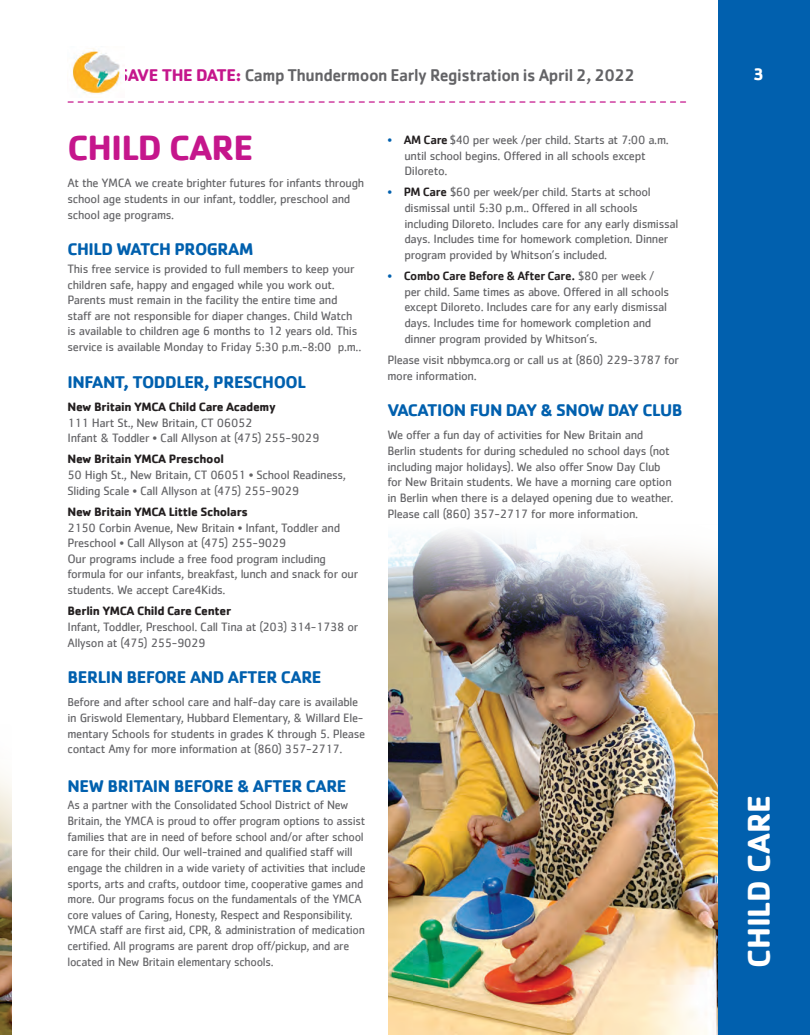
<style>
.page{position:relative;width:810px;height:1035px;background:#fff}
.page>*{position:absolute;margin:0;border:0;box-sizing:border-box;transform-origin:0 0}
.t1{font:700 36.25px "Cachet";letter-spacing:-.025em;color:#c5168c}
.t2{font:700 32.5px "Cachet";letter-spacing:-.01em;color:#fff}
.t3{font:700 17.5px "Cachet";letter-spacing:-.025em;color:#0160ae}
.t4{font:500 17.5px "Cachet";letter-spacing:-.025em;color:#636366}
.t5{font:700 17.5px "Cachet";color:#fff}
.t6{font:12.5px/15.6px "Cachet";letter-spacing:-.025em;color:#636366}
.t7{font:700 12.5px "Cachet";letter-spacing:-.025em;color:#231f20}
.s1{font-weight:700;color:#c5168c}
.s2{font-size:11.88px}
.s3{color:#0160ae}
.s4{font-weight:500;color:#231f20}
</style>
<div class="page">
<svg style="left:68px;top:101px;width:618px;height:2px"></svg>
<img style="left:72px;top:48px;width:53px;height:50px">
<img style="left:388px;top:525px;width:331px;height:510px">
<div style="left:719px;top:0;width:91px;height:1035px;background:#0160ae"></div>
<img style="left:388px;top:526px;width:330px;height:371px">
<img style="left:0;top:947px;width:11px;height:88px">
<svg style="left:0;top:778px;width:11px;height:169px;background:#bcae97"></svg>
<h3 class="t4" style="left:119px;top:64px;width:518px"><span class="s1">SAVE THE DATE:</span> Camp Thundermoon Early Registration is April 2, 2022</h3>
<h1 class="t1" style="left:68px;top:125px;width:188px">CHILD CARE</h1>
<p class="t6" style="left:68px;top:175px;width:298px">At the YMCA we create brighter futures for infants through school age students in our infant, toddler, preschool and school age programs.</p>
<h3 class="t3" style="left:68px;top:238px;width:187px">CHILD WATCH PROGRAM</h3>
<p class="t6" style="left:68px;top:261px;width:295px">This free service is provided to full members to keep your children safe, happy and engaged while you work out.<br>Parents must remain in the facility the entire time and staff are not responsible for diaper changes. Child Watch is available to children age 6 months to 12 years old. This service is available Monday to Friday 5:30 p.m.-8:00 p.m..</p>
<h3 class="t3" style="left:68px;top:371px;width:240px">INFANT, TODDLER, PRESCHOOL</h3>
<p class="t7" style="left:68px;top:399px;width:210px">New Britain YMCA Child Care Academy</p>
<p class="t6" style="left:68px;top:414px;width:253px">111 Hart St., New Britain, CT 06052<br>Infant &amp; Toddler • Call Allyson at (475) 255-9029</p>
<p class="t7" style="left:68px;top:451px;width:158px">New Britain YMCA Preschool</p>
<p class="t6" style="left:68px;top:467px;width:280px">50 High St., New Britain, CT 06051 • School Readiness,<br>Sliding Scale • Call Allyson at (475) 255-9029</p>
<p class="t7" style="left:68px;top:504px;width:182px">New Britain YMCA Little Scholars</p>
<p class="t6" style="left:68px;top:519px;width:292px">2150 Corbin Avenue, New Britain • Infant, Toddler and Preschool • Call Allyson at (475) 255-9029<br>Our programs include a free food program including formula for our infants, breakfast, lunch and snack for our students. We accept Care4Kids.</p>
<p class="t7" style="left:68px;top:603px;width:165px">Berlin YMCA Child Care Center</p>
<p class="t6" style="left:68px;top:619px;width:293px">Infant, Toddler, Preschool. Call Tina at (203) 314-1738 or<br>Allyson at (475) 255-9029</p>
<h3 class="t3" style="left:68px;top:666px;width:256px">BERLIN BEFORE AND AFTER CARE</h3>
<p class="t6" style="left:67px;top:694px;width:299px"><span class="s2">B</span>efore and after school care and half-day care is available in Griswold Elementary, Hubbard Elementary, &amp; Willard Ele&shy;mentary Schools for students in grades K through 5. Please contact Amy for more information at (860) 357-2717.</p>
<h3 class="t3" style="left:68px;top:775px;width:281px">NEW BRITAIN BEFORE &amp; AFTER CARE</h3>
<p class="t6" style="left:68px;top:797px;width:300px">As a partner with the Consolidated School District of New Britain, the YMCA is proud to offer program options to assist families that are in need of before school and/or after school care for their child. Our well-trained and qualified staff will engage the children in a wide variety of activities that include sports, arts and crafts, outdoor time, cooperative games and more. Our programs focus on the fundamentals of the YMCA core values of Caring, Honesty, Respect and Responsibility.<br>YMCA staff are first aid, CPR, &amp; administration of medication certified. All programs are parent drop off/pickup, and are located in New Britain elementary schools.</p>
<p class="t6" style="left:404px;top:132px;width:266px;text-indent:-17px"><span class="s3">•</span> <span class="s4">AM Care</span> $40 per week /per child. Starts at 7:00 a.m. until school begins. Offered in all schools except<br>Diloreto.</p>
<p class="t6" style="left:404px;top:184px;width:276px;text-indent:-17px"><span class="s3">•</span> <span class="s4">PM Care</span> $60 per week/per child. Starts at school dismissal until 5:30 p.m.. Offered in all schools including Diloreto. Includes care for any early dismissal days. Includes time for homework completion. Dinner program provided by Whitson’s included.</p>
<p class="t6" style="left:404px;top:268px;width:266px;text-indent:-17px"><span class="s3">•</span> <span class="s4">Combo Care Before &amp; After Care.</span> $80 per week / per child. Same times as above. Offered in all schools except Diloreto. Includes care for any early dismissal days. Includes time for homework completion and dinner program provided by Whitson’s.</p>
<p class="t6" style="left:388px;top:352px;width:293px">Please visit nbbymca.org or call us at (860) 229-3787 for more information.</p>
<h3 class="t3" style="left:388px;top:399px;width:297px">VACATION FUN DAY &amp; SNOW DAY CLUB</h3>
<p class="t6" style="left:388px;top:427px;width:287px">We offer a fun day of activities for New Britain and Berlin students for during scheduled no school days (not including major holidays). We also offer Snow Day Club for New Britain students. We have a morning care option in Berlin when there is a delayed opening due to weather.<br>Please call (860) 357-2717 for more information.</p>
<h3 class="t5" style="left:753px;top:62px;width:13px">3</h3>
<h2 class="t2" style="left:738px;top:968px;width:174px;rotate:-90deg">CHILD CARE</h2>
</div>
